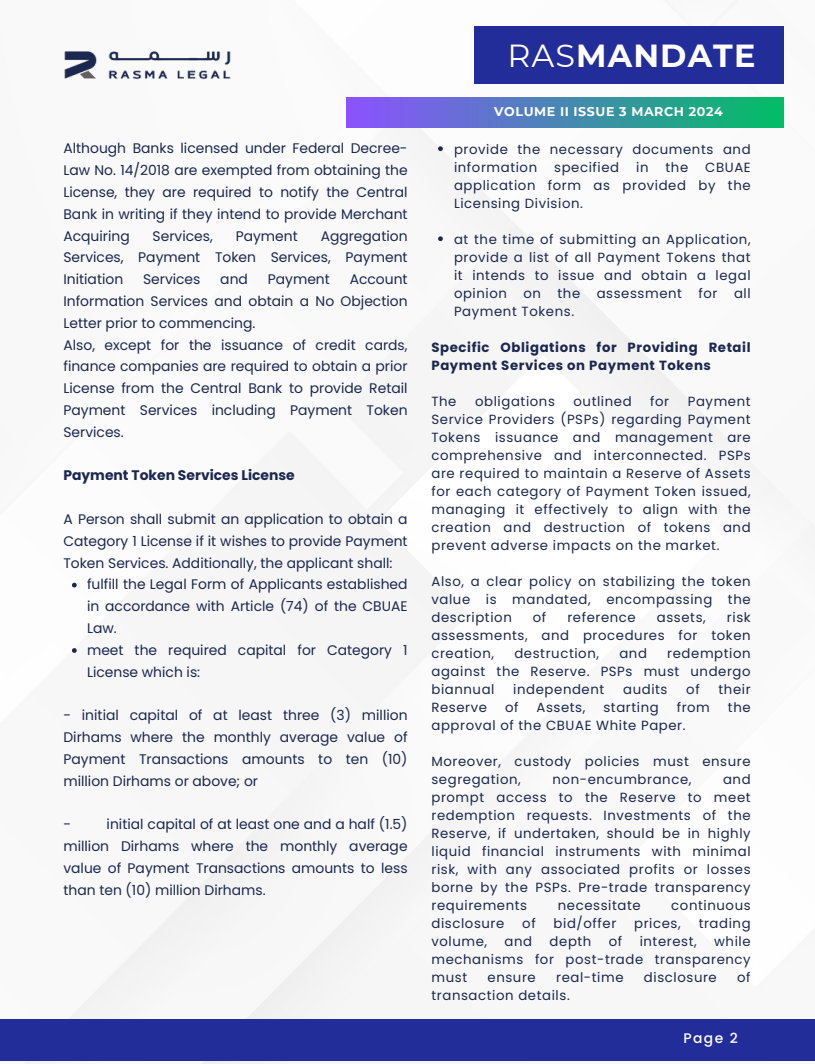
<style>
.page{position:relative;width:815px;height:1064px;background:#fff}
.page>*{position:absolute;margin:0;border:0;box-sizing:border-box;transform-origin:0 0}
.t1{font:700 31.88px "Montserrat";letter-spacing:.035em;color:#fff}
.t2{font:13.88px/21.8px "Poppins";color:#1b274e;text-align:justify}
.t3{font:700 13.88px "Poppins";color:#1b274e}
.t4{font:500 13.88px "Poppins";color:#fff}
.t5{font:13.25px/18px "Poppins";letter-spacing:.045em;color:#1b274e;text-align:justify}
.t6{font:700 13.25px/18px "Poppins";letter-spacing:.045em;color:#1b274e}
.t7{font:700 12.62px "Montserrat";letter-spacing:.045em;color:#fff}
.s1{font-weight:400}
</style>
<div class="page">
<img style="left:0;top:1px;width:815px;height:1062px">
<svg style="left:438px;top:146px;width:5px;height:5px"></svg>
<svg style="left:438px;top:236px;width:5px;height:5px"></svg>
<div style="left:0;top:1018px;width:815px;height:42px;background:#232d99"></div>
<div style="left:474px;top:26px;width:309px;height:57px;background:#232d99"></div>
<svg style="left:72px;top:582px;width:5px;height:5px"></svg>
<svg style="left:72px;top:648px;width:5px;height:4px"></svg>
<div style="left:346px;top:97px;width:437px;height:31px;background:linear-gradient(to right,#8c52ff,#01be64)"></div>
<img style="left:41px;top:11px;width:213px;height:103px">
<p class="t2" style="left:63px;top:138px;width:346px">Although Banks licensed under Federal Decree-Law No. 14/2018 are exempted from obtaining the License, they are required to notify the Central Bank in writing if they intend to provide Merchant Acquiring</p>
<p class="t2" style="left:63px;top:225px;width:346px;text-indent:257px">Aggregation Services, Payment Token Services, Payment Initiation</p>
<p class="t2" style="left:153px;top:225px;width:62px">Services,</p>
<p class="t2" style="left:236px;top:225px;width:64px">Payment</p>
<p class="t2" style="left:143px;top:268px;width:59px">Services</p>
<p class="t2" style="left:220px;top:268px;width:29px">and</p>
<p class="t2" style="left:268px;top:268px;width:64px">Payment</p>
<p class="t2" style="left:63px;top:268px;width:346px;text-align:left;text-indent:286px">Account Information Services and obtain a No Objection Letter prior to commencing.<br>Also, except for the issuance of credit cards, finance companies are required to obtain a prior License from the Central Bank to provide Retail Payment Services including Payment Token Services.</p>
<p class="t3" style="left:63px;top:465px;width:233px">Payment Token Services License</p>
<p class="t2" style="left:63px;top:508px;width:346px">A Person shall submit an application to obtain a Category 1 License if it wishes to provide Payment Token Services. Additionally, the applicant shall:</p>
<p class="t2" style="left:87px;top:573px;width:322px;text-align:left">fulfill the Legal Form of Applicants established in accordance with Article (74) of the CBUAE<br>Law.<br>meet the required capital for Category 1<br>License which is:</p>
<p class="t2" style="left:63px;top:704px;width:346px">- initial capital of at least three (3) million Dirhams where the monthly average value of Payment Transactions amounts to ten (10) million Dirhams or above; or</p>
<p class="t2" style="left:63px;top:813px;width:9px">-</p>
<p class="t2" style="left:63px;top:813px;width:346px;text-indent:43px">initial capital of at least one and a half (1.5) million Dirhams where the monthly average value of Payment Transactions amounts to less than ten (10) million Dirhams.</p>
<h1 class="t1" style="left:507px;top:36px;width:249px"><span class="s1">RAS</span>MANDATE</h1>
<p class="t7" style="left:494px;top:104px;width:230px">VOLUME II ISSUE 3 MARCH 2024</p>
<p class="t5" style="left:454px;top:140px;width:298px">provide the necessary documents and information</p>
<p class="t5" style="left:554px;top:158px;width:66px">specified</p>
<p class="t5" style="left:636px;top:158px;width:14px">in</p>
<p class="t5" style="left:665px;top:158px;width:24px">the</p>
<p class="t5" style="left:454px;top:158px;width:298px;text-indent:251px">CBUAE application form as provided by the Licensing Division.</p>
<p class="t5" style="left:454px;top:230px;width:298px">at the time of submitting an Application, provide a list of all Payment Tokens that it intends to issue and obtain a legal opinion on the assessment for all Payment Tokens.</p>
<p class="t6" style="left:431px;top:338px;width:321px">Specific Obligations for Providing Retail<br>Payment Services on Payment Tokens</p>
<p class="t5" style="left:431px;top:392px;width:27px">The</p>
<p class="t5" style="left:475px;top:392px;width:81px">obligations</p>
<p class="t5" style="left:573px;top:392px;width:60px">outlined</p>
<p class="t5" style="left:650px;top:392px;width:20px">for</p>
<p class="t5" style="left:431px;top:392px;width:321px;text-indent:256px">Payment Service Providers (PSPs) regarding Payment Tokens issuance and management are comprehensive and interconnected. PSPs are required to maintain a Reserve of Assets for each category of Payment Token issued, managing it effectively to align with the creation and destruction of tokens and prevent adverse impacts on the market.</p>
<p class="t5" style="left:431px;top:572px;width:321px">Also, a clear policy on stabilizing the token value is mandated, encompassing the description</p>
<p class="t5" style="left:533px;top:608px;width:15px">of</p>
<p class="t5" style="left:567px;top:608px;width:70px">reference</p>
<p class="t5" style="left:657px;top:608px;width:50px">assets,</p>
<p class="t5" style="left:431px;top:608px;width:321px;text-indent:295px">risk assessments, and procedures for token creation,</p>
<p class="t5" style="left:431px;top:644px;width:321px;text-indent:236px">redemption against the Reserve. PSPs must undergo biannual</p>
<p class="t5" style="left:514px;top:644px;width:86px">destruction,</p>
<p class="t5" style="left:619px;top:644px;width:29px">and</p>
<p class="t5" style="left:513px;top:680px;width:93px">independent</p>
<p class="t5" style="left:623px;top:680px;width:46px">audits</p>
<p class="t5" style="left:686px;top:680px;width:15px">of</p>
<p class="t5" style="left:718px;top:680px;width:34px">their</p>
<p class="t5" style="left:431px;top:698px;width:57px">Reserve</p>
<p class="t5" style="left:505px;top:698px;width:15px">of</p>
<p class="t5" style="left:536px;top:698px;width:50px">Assets,</p>
<p class="t5" style="left:603px;top:698px;width:57px">starting</p>
<p class="t5" style="left:676px;top:698px;width:35px">from</p>
<p class="t5" style="left:728px;top:698px;width:24px">the</p>
<p class="t5" style="left:431px;top:716px;width:256px">approval of the CBUAE White Paper.</p>
<p class="t5" style="left:431px;top:752px;width:321px">Moreover, custody policies must ensure segregation,</p>
<p class="t5" style="left:431px;top:770px;width:321px;text-indent:291px">and prompt access to the Reserve to meet redemption requests. Investments of the Reserve, if undertaken, should be in highly liquid financial instruments with minimal risk, with any associated profits or losses borne by the PSPs. Pre-trade transparency requirements</p>
<p class="t5" style="left:552px;top:770px;width:140px">non-encumbrance,</p>
<p class="t5" style="left:558px;top:896px;width:84px">necessitate</p>
<p class="t5" style="left:671px;top:896px;width:81px">continuous</p>
<p class="t5" style="left:431px;top:914px;width:74px">disclosure</p>
<p class="t5" style="left:522px;top:914px;width:15px">of</p>
<p class="t5" style="left:553px;top:914px;width:64px">bid/offer</p>
<p class="t5" style="left:634px;top:914px;width:48px">prices,</p>
<p class="t5" style="left:698px;top:914px;width:53px">trading</p>
<p class="t5" style="left:431px;top:932px;width:57px">volume,</p>
<p class="t5" style="left:504px;top:932px;width:29px">and</p>
<p class="t5" style="left:549px;top:932px;width:43px">depth</p>
<p class="t5" style="left:609px;top:932px;width:15px">of</p>
<p class="t5" style="left:639px;top:932px;width:59px">interest,</p>
<p class="t5" style="left:431px;top:932px;width:321px;text-indent:283px">while mechanisms for post-trade transparency must</p>
<p class="t5" style="left:487px;top:968px;width:50px">ensure</p>
<p class="t5" style="left:556px;top:968px;width:69px">real-time</p>
<p class="t5" style="left:644px;top:968px;width:74px">disclosure</p>
<p class="t5" style="left:737px;top:968px;width:15px">of</p>
<p class="t5" style="left:431px;top:986px;width:140px">transaction details.</p>
<p class="t4" style="left:683px;top:1028px;width:56px">Page 2</p>
</div>
